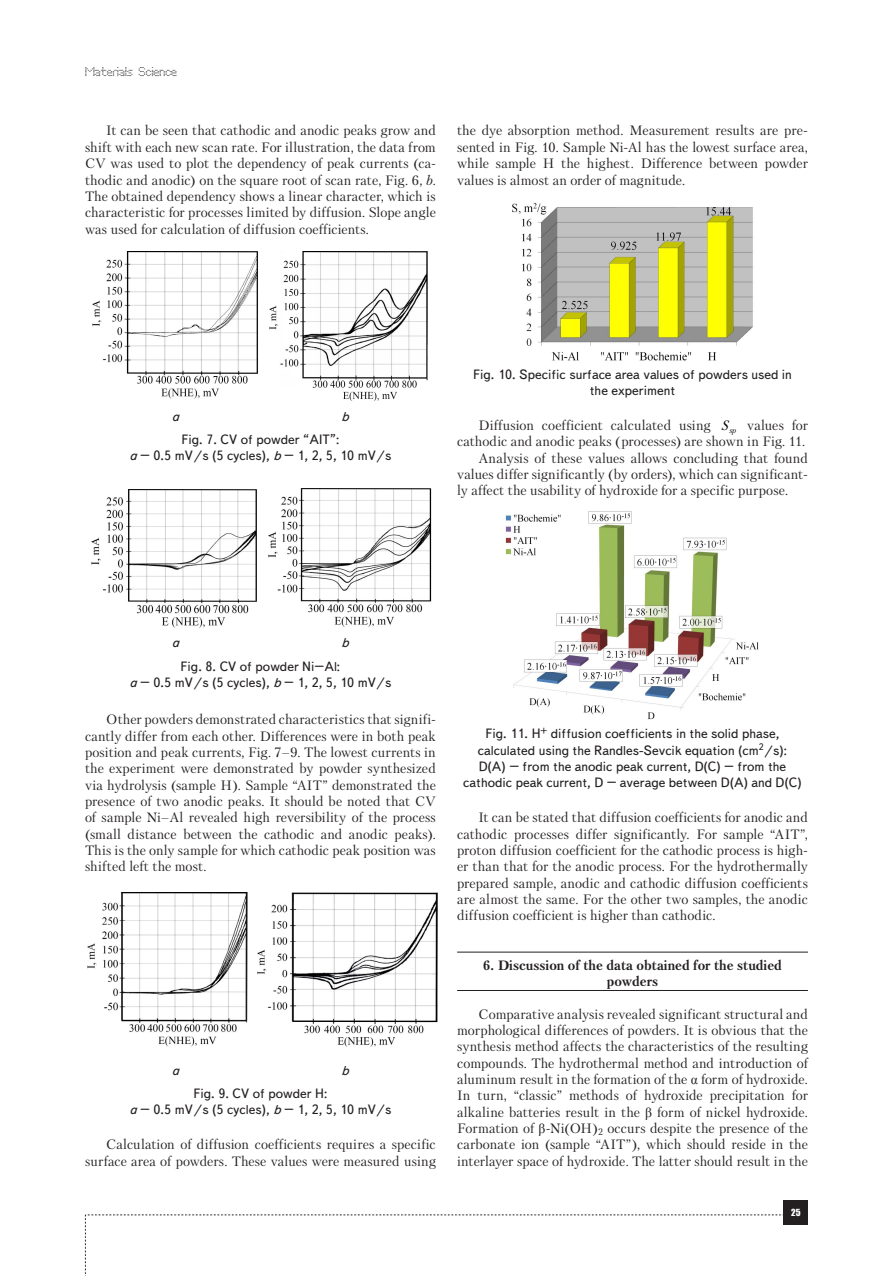
<style>
.page{position:relative;width:893px;height:1276px;background:#fff}
.page>*{position:absolute;margin:0;border:0;box-sizing:border-box;transform-origin:0 0}
.Text__англ{font:13.5px/16.4px "Petersburg C";letter-spacing:.005em;color:#231f20;text-align:justify}
.Рисунок{font:13.5px/16.2px "Text Book C";color:#231f20;text-align:center}
.Раздел_статьи{font:700 13.5px/16.4px "Petersburg C";color:#231f20;text-align:center}
.Рисунок-2{font:italic 13.5px "Text Book C";color:#231f20}
.t1{font:12px "Perfo";letter-spacing:.015em;color:#231f20}
.t2{font:9px "Impact";color:#fff}
.t3{font:italic 7.8px "Petersburg C";color:#000}
.s1{font-style:italic}
.s2{font-family:"Times New Roman"}
</style>
<div class="page">
<svg style="left:85px;top:1214px;width:699px;height:62px"></svg>
<div style="left:784px;top:1200px;width:24px;height:24px;background:#231f20"></div>
<hr style="left:457px;top:951px;width:351px;height:1px;background:#231f20">
<hr style="left:457px;top:990px;width:351px;height:1px;background:#231f20">
<img style="left:93px;top:251px;width:165px;height:148px">
<img style="left:270px;top:251px;width:158px;height:149px">
<img style="left:92px;top:490px;width:165px;height:138px">
<img style="left:269px;top:489px;width:163px;height:138px">
<img style="left:88px;top:892px;width:159px;height:155px">
<img style="left:258px;top:892px;width:180px;height:155px">
<img style="left:512px;top:202px;width:241px;height:159px">
<img style="left:505px;top:511px;width:254px;height:209px">
<p class="t1" style="left:85px;top:65px;width:93px">Materials Science</p>
<p class="Text__англ" style="left:85px;top:122px;width:352px;text-indent:21px">It can be seen that cathodic and anodic peaks grow and shift with each new scan rate. For illustration, the data from CV was used to plot the dependency of peak currents (ca&shy;thodic and anodic) on the square root of scan rate, Fig. 6, <span class="s1">b</span>.<br>The obtained dependency shows a linear character, which is characteristic for processes limited by diffusion. Slope angle was used for calculation of diffusion coefficients.</p>
<p class="Text__англ" style="left:457px;top:122px;width:352px">the dye absorption method. Measurement results are pre&shy;sented in Fig. 10. Sample Ni-Al has the lowest surface area, while sample H the highest. Difference between powder values is almost an order of magnitude.</p>
<p class="Рисунок-2" style="left:172px;top:408px;width:9px">a</p>
<p class="Рисунок-2" style="left:342px;top:408px;width:9px">b</p>
<p class="Рисунок" style="left:129px;top:432px;width:264px">Fig. 7. CV of powder “AIT”:<br><span class="s1">a</span> – 0.5 mV/s (5 cycles), <span class="s1">b</span> – 1, 2, 5, 10 mV/s</p>
<p class="Рисунок" style="left:473px;top:366px;width:320px">Fig. 10. Specific surface area values of powders used in the experiment</p>
<p class="Text__англ" style="left:478px;top:417px;width:234px">Diffusion coefficient calculated using</p>
<p class="t3" style="left:721px;top:426px;width:17px"><sup>S</sup>sp</p>
<p class="Text__англ" style="left:457px;top:417px;width:352px;text-align:right">values for<br>cathodic and anodic peaks (processes) are shown in Fig. 11.</p>
<p class="Text__англ" style="left:457px;top:449px;width:352px;text-indent:21px">Analysis of these values allows concluding that found values differ significantly (by orders), which can significant&shy;ly affect the usability of hydroxide for a specific purpose.</p>
<p class="Рисунок-2" style="left:172px;top:635px;width:9px">a</p>
<p class="Рисунок-2" style="left:342px;top:635px;width:9px">b</p>
<p class="Рисунок" style="left:129px;top:658px;width:264px">Fig. 8. CV of powder Ni–Al:<br><span class="s1">а</span> – 0.5 mV/s (5 cycles), <span class="s1">b</span> – 1, 2, 5, 10 mV/s</p>
<p class="Text__англ" style="left:85px;top:711px;width:352px;text-indent:21px">Other powders demonstrated characteristics that signifi&shy;cantly differ from each other. Differences were in both peak position and peak currents, Fig. 7–9. The lowest currents in the experiment were demonstrated by powder synthesized via hydrolysis (sample Н). Sample “AIT” demonstrated the presence of two anodic peaks. It should be noted that CV of sample Ni–Al revealed high reversibility of the process (small distance between the cathodic and anodic peaks).<br>This is the only sample for which cathodic peak position was shifted left the most.</p>
<p class="Рисунок-2" style="left:172px;top:1062px;width:9px">a</p>
<p class="Рисунок-2" style="left:342px;top:1062px;width:9px">b</p>
<p class="Рисунок" style="left:129px;top:1085px;width:264px">Fig. 9. CV of powder H:<br><span class="s1">а</span> – 0.5 mV/s (5 cycles), <span class="s1">b</span> – 1, 2, 5, 10 mV/s</p>
<p class="Text__англ" style="left:85px;top:1136px;width:352px;text-align:right">Calculation of diffusion coefficients requires a specific surface area of powders. These values were measured using</p>
<p class="Рисунок" style="left:463px;top:726px;width:340px">Fig. 11. Н<sup>+</sup> diffusion coefficients in the solid phase, calculated using the Randles-Sevcik equation (cm<sup>2</sup>/s):<br>D(А) – from the anodic peak current, D(C) – from the cathodic peak current, D – average between D(А) and D(C)</p>
<p class="Text__англ" style="left:457px;top:809px;width:352px;text-indent:21px">It can be stated that diffusion coefficients for anodic and cathodic processes differ significantly. For sample “АІT”, proton diffusion coefficient for the cathodic process is high&shy;er than that for the anodic process. For the hydrothermally prepared sample, anodic and cathodic diffusion coefficients are almost the same. For the other two samples, the anodic diffusion coefficient is higher than cathodic.</p>
<p class="Раздел_статьи" style="left:483px;top:956px;width:300px">6. Discussion of the data obtained for the studied powders</p>
<p class="Text__англ" style="left:457px;top:1005px;width:352px;text-indent:21px">Comparative analysis revealed significant structural and morphological differences of powders. It is obvious that the synthesis method affects the characteristics of the resulting compounds. The hydrothermal method and introduction of aluminum result in the formation of the <span class="s2">α</span> form of hydroxide.<br>In turn, “classic” methods of hydroxide precipitation for alkaline batteries result in the <span class="s2">β</span> form of nickel hydroxide.<br>Formation of <span class="s2">β</span>-Ni(OH)<sub>2</sub> occurs despite the presence of the carbonate ion (sample “AIT”), which should reside in the interlayer space of hydroxide. The latter should result in the</p>
<p class="t2" style="left:791px;top:1205px;width:11px">25</p>
</div>
